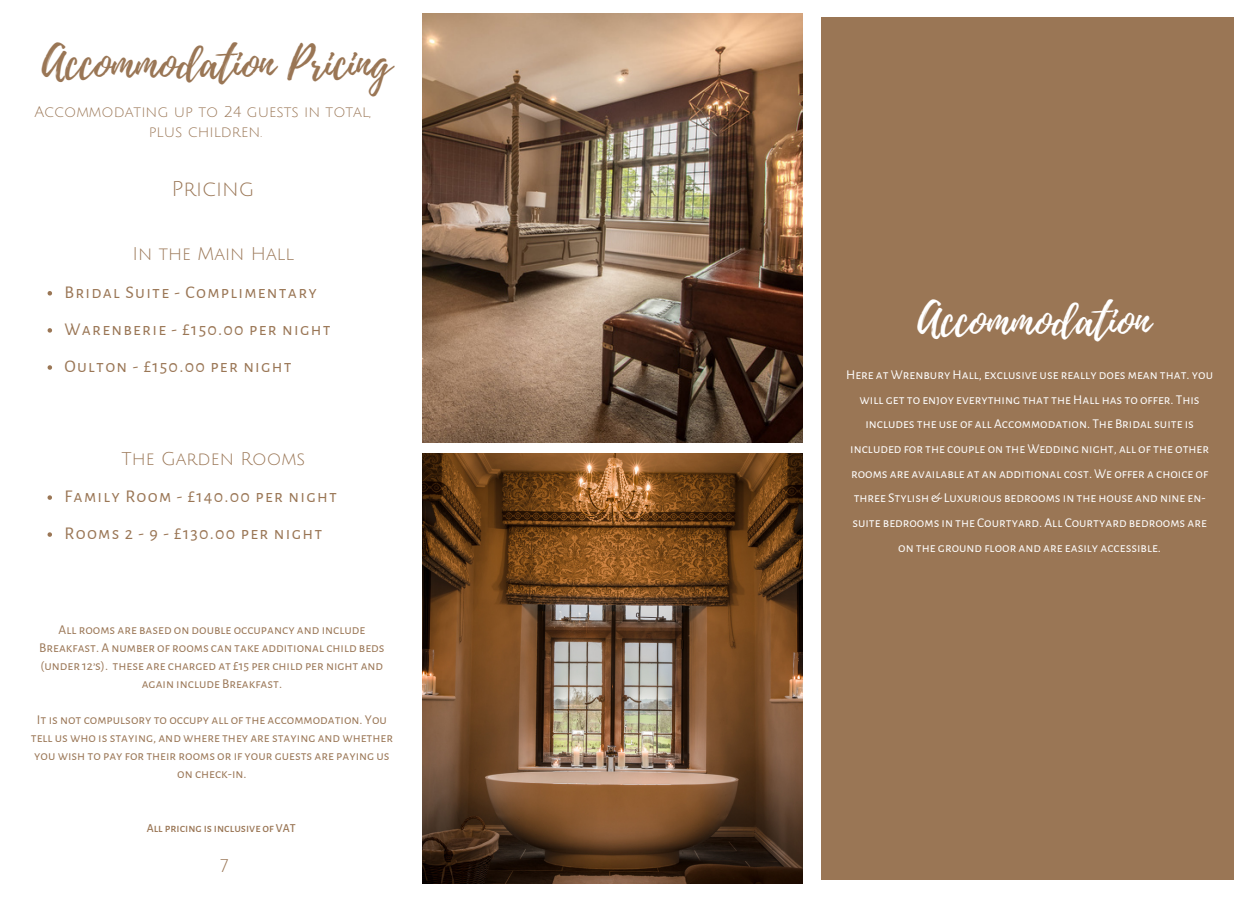
<style>
.page{position:relative;width:1259px;height:897px;background:#fff}
.page>*{position:absolute;margin:0;border:0;box-sizing:border-box;transform-origin:0 0}
.t1{font:44.85px "Playlist Script";color:#9a7655}
.t2{font:44.85px "Playlist Script";color:#fff}
.t3{font:20.85px "Julius Sans One";color:#9a7655}
.t4{font:18px "Alegreya Sans SC";letter-spacing:.07em;color:#9a7655}
.t5{font:18px "Julius Sans One";color:#9a7655}
.t6{font:17.85px "Alegreya Sans SC";letter-spacing:.07em;color:#9a7655}
.t7{font:15px "Julius Sans One";color:#9a7655}
.t8{font:13.5px/24.6px "Alegreya Sans SC";color:#fff;text-align:center}
.t9{font:13.5px/18px "Alegreya Sans SC";color:#9a7655;text-align:center}
.t10{font:500 12px "Alegreya Sans SC";color:#9a7655}
</style>
<div class="page">
<img style="left:422px;top:14px;width:380px;height:428px">
<img style="left:422px;top:453px;width:380px;height:430px">
<div style="left:821px;top:17px;width:412px;height:862px;background:#9a7655"></div>
<svg style="left:48px;top:291px;width:4px;height:4px"></svg>
<svg style="left:48px;top:328px;width:4px;height:5px"></svg>
<svg style="left:48px;top:365px;width:4px;height:5px"></svg>
<svg style="left:48px;top:495px;width:4px;height:5px"></svg>
<svg style="left:48px;top:532px;width:4px;height:5px"></svg>
<p class="t1" style="left:42px;top:32px;width:351px">Accommodation Pricing</p>
<p class="t7" style="left:34px;top:104px;width:338px">Accommodating up to 24 guests in total,</p>
<p class="t7" style="left:149px;top:124px;width:115px">plus children.</p>
<p class="t3" style="left:171px;top:178px;width:84px">Pricing</p>
<p class="t5" style="left:132px;top:244px;width:163px">In the Main Hall</p>
<p class="t6" style="left:65px;top:283px;width:254px">Bridal Suite - Complimentary</p>
<p class="t6" style="left:65px;top:320px;width:267px">Warenberie - £150.00 per night</p>
<p class="t6" style="left:65px;top:358px;width:229px">Oulton - £150.00 per night</p>
<p class="t5" style="left:121px;top:449px;width:185px">The Garden Rooms</p>
<p class="t4" style="left:65px;top:487px;width:274px">Family Room - £140.00 per night</p>
<p class="t4" style="left:65px;top:524px;width:259px">Rooms 2 - 9 - £130.00 per night</p>
<p class="t9" style="left:39px;top:621px;width:347px">All rooms are based on double occupancy and include Breakfast. A number of rooms can take additional child beds (under 12’s). these are charged at £15 per child per night and again include Breakfast.</p>
<p class="t9" style="left:31px;top:711px;width:364px">It is not compulsory to occupy all of the accommodation. You tell us who is staying, and where they are staying and whether you wish to pay for their rooms or if your guests are paying us on check-in.</p>
<p class="t10" style="left:147px;top:822px;width:150px">All pricing is inclusive of VAT</p>
<p class="t5" style="left:220px;top:856px;width:11px">7</p>
<p class="t2" style="left:917px;top:288px;width:234px">Accommodation</p>
<p class="t8" style="left:846px;top:363px;width:368px">Here at Wrenbury Hall, exclusive use really does mean that. you will get to enjoy everything that the Hall has to offer. This includes the use of all Accommodation. The Bridal suite is included for the couple on the Wedding night, all of the other rooms are available at an additional cost. We offer a choice of three Stylish &amp; Luxurious bedrooms in the house and nine en&shy;suite bedrooms in the Courtyard. All Courtyard bedrooms are on the ground floor and are easily accessible.</p>
</div>
